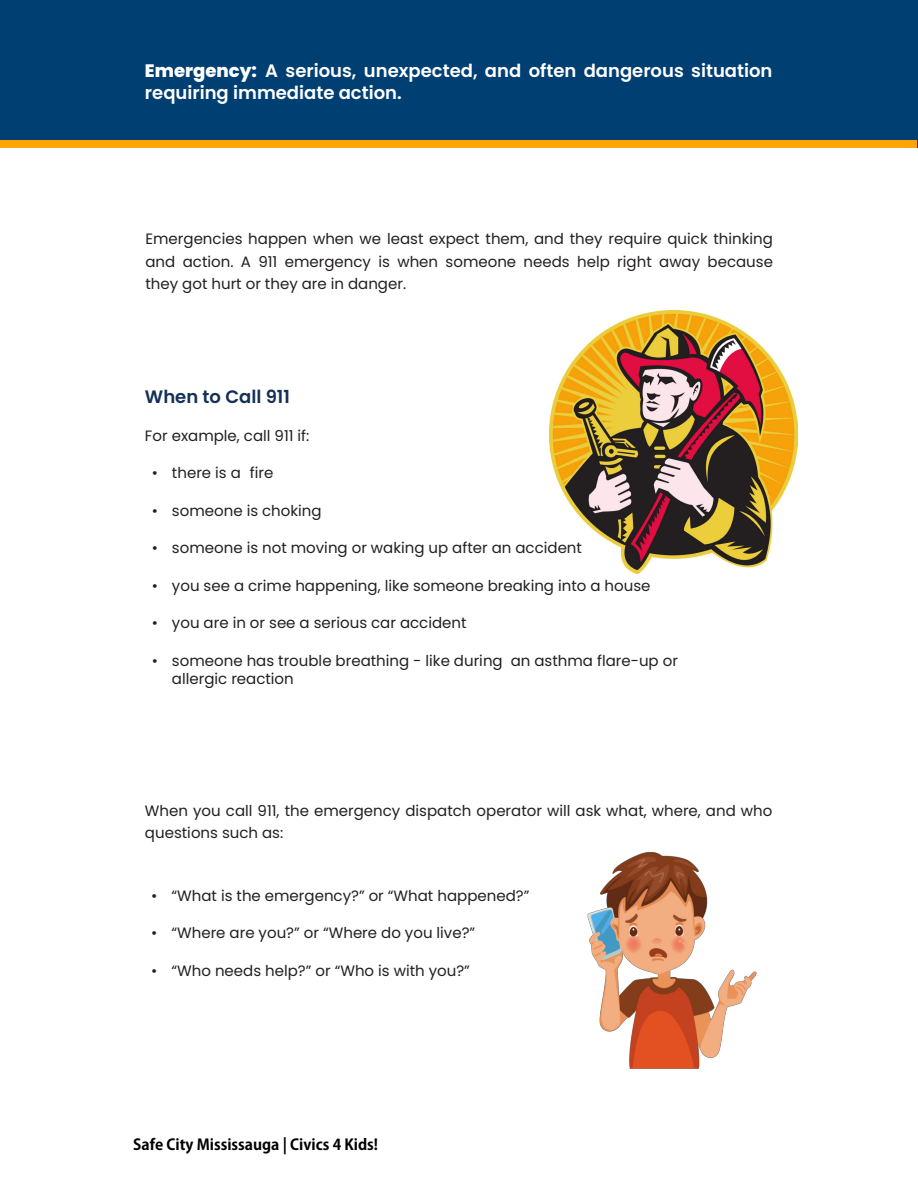
<style>
.page{position:relative;width:918px;height:1188px;background:#fff}
.page>*{position:absolute;margin:0;border:0;box-sizing:border-box;transform-origin:0 0}
.t1{font:600 18px/22.5px "Poppins";color:#fff}
.t2{font:600 18px "Poppins";color:#153056}
.t3{font:15px/22.5px "Poppins";color:#231f20}
.t4{font:700 15px "Adobe Gothic Std";color:#000}
.s1{font-weight:800}
</style>
<div class="page">
<div style="left:0;top:0;width:918px;height:148px;background:#003f72"></div>
<div style="left:0;top:140px;width:917px;height:8px;background:#fda407"></div>
<img style="left:550px;top:311px;width:247px;height:262px">
<img style="left:587px;top:852px;width:170px;height:217px">
<p class="t1" style="left:145px;top:59px;width:629px"><span class="s1">Emergency:</span> A serious, unexpected, and often dangerous situation requiring immediate action.</p>
<p class="t3" style="left:146px;top:228px;width:629px;text-align:justify">Emergencies happen when we least expect them, and they require quick thinking and action. A 911 emergency is when someone needs help right away because they got hurt or they are in danger.</p>
<p class="t2" style="left:145px;top:387px;width:146px">When to Call 911</p>
<p class="t3" style="left:145px;top:425px;width:166px">For example, call 911 if:</p>
<p class="t3" style="left:152px;top:462px;width:123px">• there is a fire</p>
<p class="t3" style="left:152px;top:500px;width:171px">• someone is choking</p>
<p class="t3" style="left:152px;top:537px;width:432px">• someone is not moving or waking up after an accident</p>
<p class="t3" style="left:152px;top:575px;width:500px">• you see a crime happening, like someone breaking into a house</p>
<p class="t3" style="left:152px;top:612px;width:316px">• you are in or see a serious car accident</p>
<p class="t3" style="left:172px;top:652px;width:508px;line-height:18px;text-indent:-20px">• someone has trouble breathing - like during an asthma flare-up or allergic reaction</p>
<p class="t3" style="left:145px;top:799px;width:629px">When you call 911, the emergency dispatch operator will ask what, where, and who questions such as:</p>
<p class="t3" style="left:151px;top:884px;width:380px">• “What is the emergency?” or “What happened?”</p>
<p class="t3" style="left:151px;top:922px;width:326px">• “Where are you?” or “Where do you live?”</p>
<p class="t3" style="left:151px;top:959px;width:320px">• “Who needs help?” or “Who is with you?”</p>
<p class="t4" style="left:133px;top:1136px;width:246px">Safe City Mississauga | Civics 4 Kids!</p>
</div>
